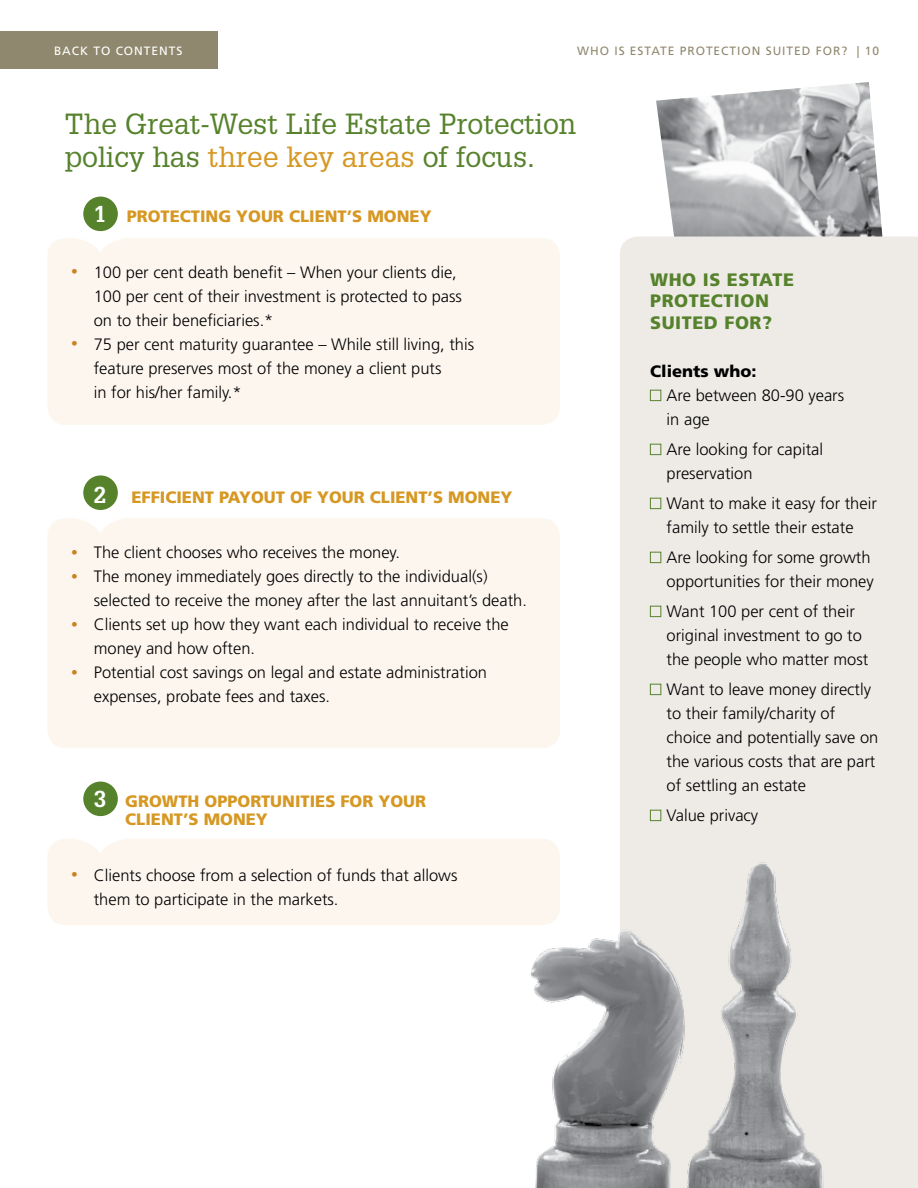
<style>
.page{position:relative;width:918px;height:1188px;background:#fff}
.page>*{position:absolute;margin:0;border:0;box-sizing:border-box;transform-origin:0 0}
.t1{font:28.5px/33px "Glypha LT Std";color:#56822c}
.t2{font:900 18px/21.6px "Frutiger LT Std";letter-spacing:.03em;color:#56822c}
.t3{font:300 16.5px/24px "Frutiger LT Std";color:#000}
.t4{font:900 16.5px/18px "Frutiger LT Std";color:#d69823}
.t5{font:900 16.5px "Frutiger LT Std";color:#000}
.t6{font:12px "Frutiger LT Std";letter-spacing:.08em;color:#90886e}
.t7{font:12px "Frutiger LT Std";letter-spacing:.08em;color:#fff}
.s1{color:#d69823}
.s2{font-family:"Glypha LT Std";font-weight:700;font-size:22.5px;color:#fff}
.s3{font-weight:400;font-stretch:condensed;font-size:13.5px;color:#cb8222}
</style>
<div class="page">
<img style="left:656px;top:82px;width:228px;height:155px">
<div style="left:83px;top:782px;width:35px;height:34px;background:#56822c;border-radius:50%"></div>
<div style="left:83px;top:475px;width:35px;height:35px;background:#56822c;border-radius:50%"></div>
<div style="left:620px;top:237px;width:298px;height:951px;background:#eeebe7"></div>
<div style="left:48px;top:238px;width:512px;height:187px;background:#fcf6ee;border-radius:18px"></div>
<div style="left:48px;top:518px;width:512px;height:230px;background:#fcf6ee;border-radius:18px"></div>
<div style="left:48px;top:839px;width:512px;height:86px;background:#fcf6ee;border-radius:18px"></div>
<svg style="left:77px;top:238px;width:46px;height:14px"></svg>
<svg style="left:76px;top:518px;width:47px;height:14px"></svg>
<svg style="left:78px;top:839px;width:44px;height:14px"></svg>
<div style="left:83px;top:197px;width:35px;height:34px;background:#56822c;border-radius:50%"></div>
<div style="left:650px;top:390px;width:11px;height:11px;border:1px solid #56822c"></div>
<div style="left:650px;top:444px;width:11px;height:11px;border:1px solid #56822c"></div>
<div style="left:650px;top:498px;width:11px;height:11px;border:1px solid #56822c"></div>
<div style="left:650px;top:552px;width:11px;height:11px;border:1px solid #56822c"></div>
<div style="left:650px;top:606px;width:11px;height:11px;border:1px solid #56822c"></div>
<div style="left:650px;top:684px;width:11px;height:11px;border:1px solid #56822c"></div>
<div style="left:650px;top:810px;width:11px;height:11px;border:1px solid #56822c"></div>
<img style="left:680px;top:853px;width:153px;height:335px">
<img style="left:531px;top:921px;width:153px;height:267px">
<div style="left:0;top:31px;width:217px;height:38px;background:#90886e"></div>
<p class="t7" style="left:54px;top:44px;width:130px">BACK TO CONTENTS</p>
<p class="t6" style="left:577px;top:43px;width:303px">WHO IS ESTATE PROTECTION SUITED FOR? | 10</p>
<h1 class="t1" style="left:65px;top:107px;width:513px">The Great-West Life Estate Protection policy has <span class="s1">three key areas</span> of focus.</h1>
<p class="t4" style="left:94px;top:207px;width:339px"><span class="s2">1</span> PROTECTING YOUR CLIENT’S MONEY</p>
<p class="t3" style="left:94px;top:260px;width:370px;text-indent:-23px"><span class="s3">•</span> 100 per cent death benefit – When your clients die,<br>100 per cent of their investment is protected to pass on to their beneficiaries.*</p>
<p class="t3" style="left:94px;top:332px;width:382px;text-indent:-23px"><span class="s3">•</span> 75 per cent maturity guarantee – While still living, this feature preserves most of the money a client puts<br>in for his/her family.*</p>
<p class="t4" style="left:94px;top:488px;width:420px"><span class="s2">2</span> EFFICIENT PAYOUT OF YOUR CLIENT’S MONEY</p>
<p class="t3" style="left:71px;top:541px;width:330px"><span class="s3">•</span> The client chooses who receives the money.</p>
<p class="t3" style="left:94px;top:565px;width:435px;text-indent:-23px"><span class="s3">•</span> The money immediately goes directly to the individual(s) selected to receive the money after the last annuitant’s death.</p>
<p class="t3" style="left:94px;top:613px;width:417px;text-indent:-23px"><span class="s3">•</span> Clients set up how they want each individual to receive the money and how often.</p>
<p class="t3" style="left:94px;top:661px;width:395px;text-indent:-23px"><span class="s3">•</span> Potential cost savings on legal and estate administration expenses, probate fees and taxes.</p>
<p class="t4" style="left:125px;top:792px;width:302px;text-indent:-31px"><span class="s2">3</span> GROWTH OPPORTUNITIES FOR YOUR<br>CLIENT’S MONEY</p>
<p class="t3" style="left:94px;top:863px;width:365px;text-indent:-23px"><span class="s3">•</span> Clients choose from a selection of funds that allows them to participate in the markets.</p>
<p class="t2" style="left:650px;top:269px;width:145px">WHO IS ESTATE<br>PROTECTION<br>SUITED FOR?</p>
<p class="t5" style="left:650px;top:361px;width:108px">Clients who:</p>
<p class="t3" style="left:667px;top:383px;width:179px">Are between 80-90 years in age</p>
<p class="t3" style="left:667px;top:437px;width:158px">Are looking for capital preservation</p>
<p class="t3" style="left:667px;top:491px;width:212px">Want to make it easy for their family to settle their estate</p>
<p class="t3" style="left:667px;top:545px;width:209px">Are looking for some growth opportunities for their money</p>
<p class="t3" style="left:667px;top:599px;width:203px">Want 100 per cent of their original investment to go to the people who matter most</p>
<p class="t3" style="left:667px;top:677px;width:213px">Want to leave money directly to their family/charity of choice and potentially save on the various costs that are part of settling an estate</p>
<p class="t3" style="left:667px;top:803px;width:93px">Value privacy</p>
</div>
